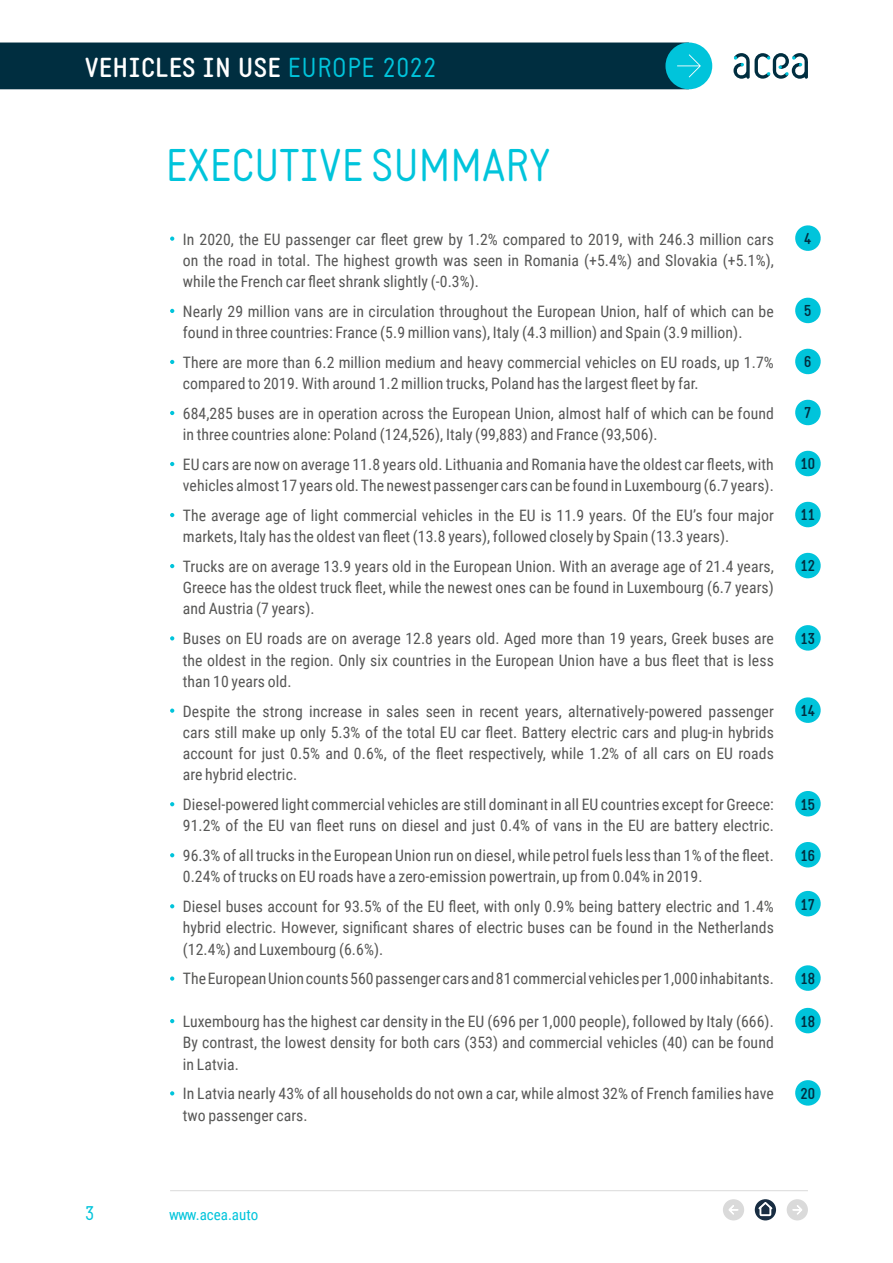
<style>
.page{position:relative;width:893px;height:1263px;background:#fff}
.page>*{position:absolute;margin:0;border:0;box-sizing:border-box;transform-origin:0 0}
.t1{font:45px "Static";color:#00c4db}
.t2{font:700 27px "Static";letter-spacing:.025em;color:#fff}
.t3{font:19.5px "Static";color:#00c4db}
.t4{font:15.75px/21.3px "Roboto Condensed";letter-spacing:.005em;color:#575756}
.t5{font:700 15.75px "Static";color:#002e40}
.t6{font:15px "Roboto Condensed";color:#00c4db}
.s1{font-weight:400;color:#00c4db}
</style>
<div class="page">
<hr style="left:170px;top:1190px;width:638px;height:1px;background:#dadada">
<div style="left:0;top:43px;width:689px;height:46px;background:#002e40"></div>
<div style="left:665px;top:43px;width:47px;height:46px;background:#00c4db;border-radius:50%"></div>
<svg style="left:733px;top:53px;width:75px;height:26px"></svg>
<div style="left:787px;top:1199px;width:21px;height:21px;background:#dadada;border-radius:50%"></div>
<svg style="left:755px;top:1199px;width:21px;height:21px"></svg>
<div style="left:723px;top:1199px;width:21px;height:21px;background:#dadada;border-radius:50%"></div>
<svg style="left:792px;top:1205px;width:10px;height:10px"></svg>
<svg style="left:758px;top:1202px;width:14px;height:14px"></svg>
<svg style="left:728px;top:1205px;width:11px;height:10px"></svg>
<svg style="left:677px;top:54px;width:24px;height:23px"></svg>
<svg style="left:170px;top:236px;width:4px;height:5px"></svg>
<svg style="left:170px;top:309px;width:4px;height:4px"></svg>
<svg style="left:170px;top:360px;width:4px;height:4px"></svg>
<svg style="left:170px;top:411px;width:4px;height:4px"></svg>
<svg style="left:170px;top:462px;width:4px;height:4px"></svg>
<svg style="left:170px;top:513px;width:4px;height:4px"></svg>
<svg style="left:170px;top:564px;width:4px;height:4px"></svg>
<svg style="left:170px;top:636px;width:4px;height:4px"></svg>
<svg style="left:170px;top:708px;width:4px;height:5px"></svg>
<svg style="left:170px;top:802px;width:4px;height:4px"></svg>
<svg style="left:170px;top:853px;width:4px;height:4px"></svg>
<svg style="left:170px;top:904px;width:4px;height:4px"></svg>
<svg style="left:170px;top:976px;width:4px;height:5px"></svg>
<svg style="left:170px;top:1019px;width:4px;height:4px"></svg>
<svg style="left:170px;top:1091px;width:4px;height:4px"></svg>
<svg style="left:795px;top:225px;width:26px;height:26px"></svg>
<svg style="left:795px;top:297px;width:26px;height:27px"></svg>
<svg style="left:795px;top:348px;width:26px;height:27px"></svg>
<svg style="left:795px;top:399px;width:26px;height:27px"></svg>
<svg style="left:795px;top:450px;width:26px;height:27px"></svg>
<svg style="left:795px;top:501px;width:26px;height:27px"></svg>
<svg style="left:795px;top:552px;width:26px;height:27px"></svg>
<svg style="left:795px;top:625px;width:26px;height:26px"></svg>
<svg style="left:795px;top:697px;width:26px;height:26px"></svg>
<svg style="left:795px;top:791px;width:26px;height:26px"></svg>
<svg style="left:795px;top:842px;width:26px;height:26px"></svg>
<svg style="left:795px;top:890px;width:26px;height:27px"></svg>
<svg style="left:795px;top:965px;width:26px;height:26px"></svg>
<svg style="left:795px;top:1007px;width:26px;height:27px"></svg>
<svg style="left:795px;top:1080px;width:26px;height:26px"></svg>
<h2 class="t2" style="left:85px;top:51px;width:353px">VEHICLES IN USE <span class="s1">EUROPE 2022</span></h2>
<h1 class="t1" style="left:166px;top:138px;width:386px">EXECUTIVE SUMMARY</h1>
<p class="t4" style="left:183px;top:228px;width:593px;text-align:justify">In 2020, the EU passenger car fleet grew by 1.2% compared to 2019, with 246.3 million cars on the road in total. The highest growth was seen in Romania (+5.4%) and Slovakia (+5.1%), while the French car fleet shrank slightly (-0.3%).</p>
<p class="t4" style="left:183px;top:300px;width:592px">Nearly 29 million vans are in circulation throughout the European Union, half of which can be found in three countries: France (5.9 million vans), Italy (4.3 million) and Spain (3.9 million).</p>
<p class="t4" style="left:183px;top:351px;width:592px">There are more than 6.2 million medium and heavy commercial vehicles on EU roads, up 1.7% compared to 2019. With around 1.2 million trucks, Poland has the largest fleet by far.</p>
<p class="t4" style="left:183px;top:402px;width:592px">684,285 buses are in operation across the European Union, almost half of which can be found in three countries alone: Poland (124,526), Italy (99,883) and France (93,506).</p>
<p class="t4" style="left:183px;top:453px;width:592px">EU cars are now on average 11.8 years old. Lithuania and Romania have the oldest car fleets, with vehicles almost 17 years old. The newest passenger cars can be found in Luxembourg (6.7 years).</p>
<p class="t4" style="left:183px;top:504px;width:592px">The average age of light commercial vehicles in the EU is 11.9 years. Of the EU’s four major markets, Italy has the oldest van fleet (13.8 years), followed closely by Spain (13.3 years).</p>
<p class="t4" style="left:183px;top:555px;width:592px;text-align:justify">Trucks are on average 13.9 years old in the European Union. With an average age of 21.4 years, Greece has the oldest truck fleet, while the newest ones can be found in Luxembourg (6.7 years) and Austria (7 years).</p>
<p class="t4" style="left:183px;top:627px;width:592px;text-align:justify">Buses on EU roads are on average 12.8 years old. Aged more than 19 years, Greek buses are the oldest in the region. Only six countries in the European Union have a bus fleet that is less than 10 years old.</p>
<p class="t4" style="left:183px;top:700px;width:592px;text-align:justify">Despite the strong increase in sales seen in recent years, alternatively-powered passenger cars still make up only 5.3% of the total EU car fleet. Battery electric cars and plug-in hybrids account for just 0.5% and 0.6%, of the fleet respectively, while 1.2% of all cars on EU roads are hybrid electric.</p>
<p class="t4" style="left:183px;top:793px;width:592px">Diesel-powered light commercial vehicles are still dominant in all EU countries except for Greece:<br>91.2% of the EU van fleet runs on diesel and just 0.4% of vans in the EU are battery electric.</p>
<p class="t4" style="left:183px;top:844px;width:592px">96.3% of all trucks in the European Union run on diesel, while petrol fuels less than 1% of the fleet.<br>0.24% of trucks on EU roads have a zero-emission powertrain, up from 0.04% in 2019.</p>
<p class="t4" style="left:183px;top:895px;width:592px;text-align:justify">Diesel buses account for 93.5% of the EU fleet, with only 0.9% being battery electric and 1.4% hybrid electric. However, significant shares of electric buses can be found in the Netherlands (12.4%) and Luxembourg (6.6%).</p>
<p class="t4" style="left:183px;top:967px;width:593px">The European Union counts 560 passenger cars and 81 commercial vehicles per 1,000 inhabitants.</p>
<p class="t4" style="left:183px;top:1010px;width:592px;text-align:justify">Luxembourg has the highest car density in the EU (696 per 1,000 people), followed by Italy (666).<br>By contrast, the lowest density for both cars (353) and commercial vehicles (40) can be found in Latvia.</p>
<p class="t4" style="left:183px;top:1082px;width:593px">In Latvia nearly 43% of all households do not own a car, while almost 32% of French families have two passenger cars.</p>
<p class="t5" style="left:804px;top:229px;width:9px">4</p>
<p class="t5" style="left:804px;top:301px;width:9px">5</p>
<p class="t5" style="left:804px;top:352px;width:9px">6</p>
<p class="t5" style="left:804px;top:403px;width:9px">7</p>
<p class="t5" style="left:800px;top:454px;width:16px">10</p>
<p class="t5" style="left:800px;top:505px;width:16px">11</p>
<p class="t5" style="left:800px;top:556px;width:16px">12</p>
<p class="t5" style="left:800px;top:629px;width:16px">13</p>
<p class="t5" style="left:800px;top:701px;width:16px">14</p>
<p class="t5" style="left:800px;top:795px;width:16px">15</p>
<p class="t5" style="left:800px;top:846px;width:16px">16</p>
<p class="t5" style="left:800px;top:894px;width:16px">17</p>
<p class="t5" style="left:800px;top:969px;width:16px">18</p>
<p class="t5" style="left:800px;top:1011px;width:16px">18</p>
<p class="t5" style="left:800px;top:1084px;width:16px">20</p>
<p class="t3" style="left:85px;top:1202px;width:11px">3</p>
<p class="t6" style="left:169px;top:1204px;width:91px">www.acea.auto</p>
</div>
